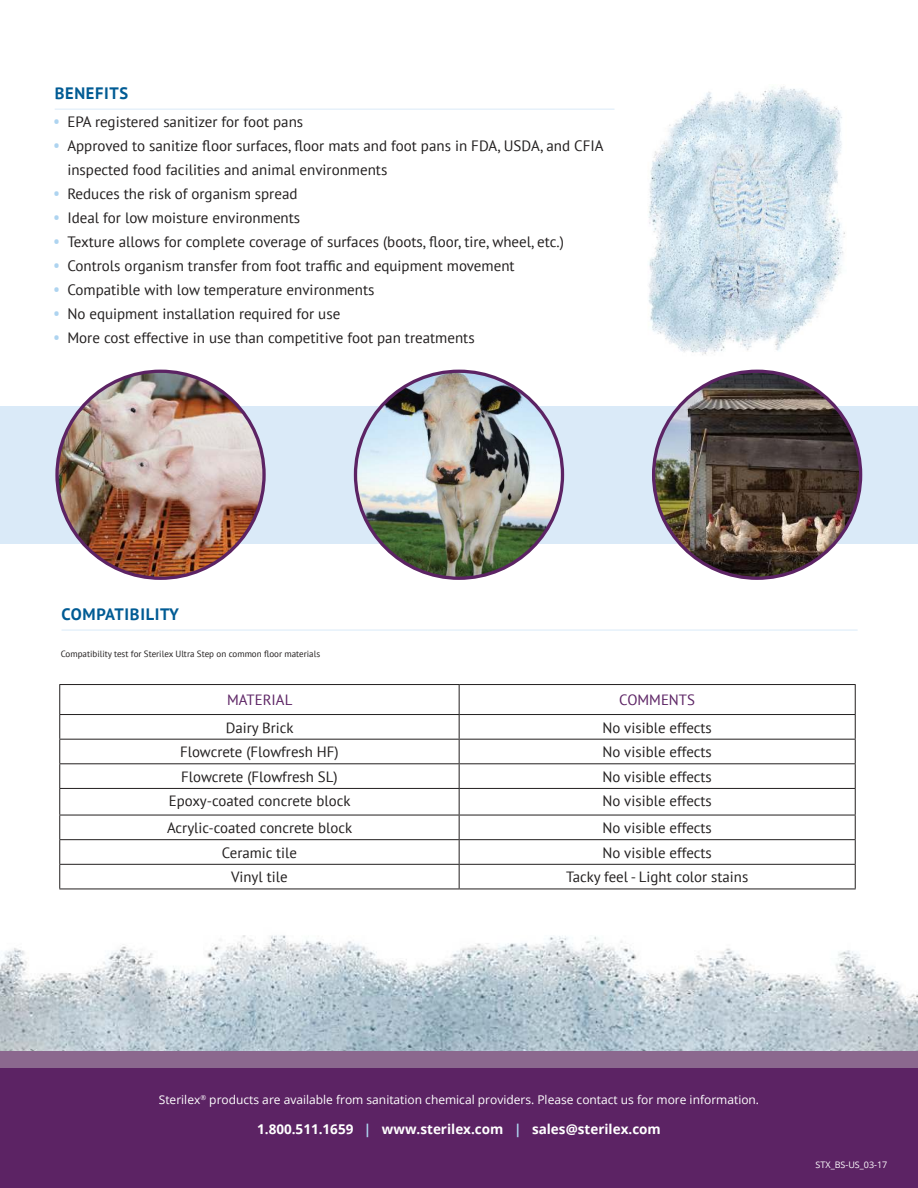
<style>
.page{position:relative;width:918px;height:1188px;background:#fff}
.page>*{position:absolute;margin:0;border:0;box-sizing:border-box;transform-origin:0 0}
.t1{font:700 16.5px "PT Sans";letter-spacing:.04em;color:#005b94}
.t2{font:15px "PT Sans";color:#221f1f}
.t3{font:14.85px "PT Sans";color:#221f1f}
.t4{font:14.85px "PT Sans";color:#5c2364}
.t5{font:700 13.5px "Open Sans";color:#fff}
.t6{font:12px "Open Sans";color:#fff}
.t7{font:9px "PT Sans";color:#221f1f}
.t8{font:9px "Open Sans";color:#fff}
.s1{font-family:"Open Sans";font-weight:700;color:#aed4f0}
.s2{color:#aed4f0}
</style>
<div class="page">
<div style="left:0;top:406px;width:918px;height:137px;background:#daeaf8"></div>
<hr style="left:59px;top:684px;width:400px;height:1px;background:#221f1f">
<hr style="left:459px;top:684px;width:397px;height:1px;background:#221f1f">
<hr style="left:59px;top:714px;width:400px;height:1px;background:#221f1f">
<hr style="left:459px;top:714px;width:397px;height:1px;background:#221f1f">
<hr style="left:59px;top:739px;width:400px;height:1px;background:#221f1f">
<hr style="left:459px;top:739px;width:397px;height:1px;background:#221f1f">
<hr style="left:59px;top:763px;width:400px;height:1px;background:#221f1f">
<hr style="left:459px;top:763px;width:397px;height:1px;background:#221f1f">
<hr style="left:59px;top:788px;width:400px;height:1px;background:#221f1f">
<hr style="left:459px;top:788px;width:397px;height:1px;background:#221f1f">
<hr style="left:59px;top:815px;width:400px;height:1px;background:#221f1f">
<hr style="left:459px;top:815px;width:397px;height:1px;background:#221f1f">
<hr style="left:59px;top:839px;width:400px;height:1px;background:#221f1f">
<hr style="left:459px;top:839px;width:397px;height:1px;background:#221f1f">
<hr style="left:59px;top:864px;width:400px;height:1px;background:#221f1f">
<svg style="left:59px;top:685px;width:1px;height:204px"></svg>
<hr style="left:459px;top:864px;width:397px;height:1px;background:#221f1f">
<svg style="left:459px;top:685px;width:1px;height:204px"></svg>
<svg style="left:855px;top:685px;width:1px;height:204px"></svg>
<hr style="left:59px;top:889px;width:400px;height:1px;background:#221f1f">
<hr style="left:459px;top:889px;width:397px;height:1px;background:#221f1f">
<hr style="left:55px;top:109px;width:560px;height:1px;background:#daeaf8">
<img style="left:0;top:935px;width:918px;height:116px">
<hr style="left:62px;top:630px;width:796px;height:1px;background:#daeaf8">
<div style="left:0;top:1051px;width:918px;height:17px;background:#8b688e"></div>
<div style="left:0;top:1068px;width:918px;height:120px;background:#5c2364"></div>
<img style="left:57px;top:371px;width:207px;height:207px;border-radius:104px">
<img style="left:654px;top:371px;width:207px;height:207px">
<img style="left:355px;top:371px;width:208px;height:207px;border-radius:104px">
<img style="left:648px;top:86px;width:197px;height:269px">
<p class="t1" style="left:55px;top:87px;width:75px">BENEFITS</p>
<p class="t2" style="left:54px;top:116px;width:251px"><span class="s1">ï</span> EPA registered sanitizer for foot pans</p>
<p class="t2" style="left:54px;top:136px;width:551px"><span class="s1">ï</span> Approved to sanitize floor surfaces, floor mats and foot pans in FDA, USDA, and CFIA</p>
<p class="t2" style="left:67px;top:164px;width:321px">inspected food facilities and animal environments</p>
<p class="t2" style="left:54px;top:188px;width:245px"><span class="s1">ï</span> Reduces the risk of organism spread</p>
<p class="t2" style="left:54px;top:212px;width:248px"><span class="s1">ï</span> Ideal for low moisture environments</p>
<p class="t2" style="left:54px;top:232px;width:512px"><span class="s1">ï</span> Texture allows for complete coverage of surfaces (boots, floor, tire, wheel, etc.)</p>
<p class="t2" style="left:54px;top:256px;width:462px"><span class="s1">ï</span> Controls organism transfer from foot traffic and equipment movement</p>
<p class="t2" style="left:54px;top:280px;width:322px"><span class="s1">ï</span> Compatible with low temperature environments</p>
<p class="t2" style="left:54px;top:304px;width:288px"><span class="s1">ï</span> No equipment installation required for use</p>
<p class="t2" style="left:54px;top:332px;width:422px"><span class="s1">ï</span> More cost effective in use than competitive foot pan treatments</p>
<p class="t1" style="left:62px;top:608px;width:119px">COMPATIBILITY</p>
<p class="t7" style="left:61px;top:648px;width:261px">Compatibility test for Sterilex Ultra Step on common floor materials</p>
<p class="t4" style="left:227px;top:695px;width:67px">MATERIAL</p>
<p class="t4" style="left:619px;top:691px;width:77px">COMMENTS</p>
<p class="t3" style="left:226px;top:718px;width:69px">Dairy Brick</p>
<p class="t3" style="left:603px;top:718px;width:111px">No visible effects</p>
<p class="t3" style="left:180px;top:742px;width:160px">Flowcrete (Flowfresh HF)</p>
<p class="t3" style="left:603px;top:742px;width:111px">No visible effects</p>
<p class="t3" style="left:181px;top:767px;width:158px">Flowcrete (Flowfresh SL)</p>
<p class="t3" style="left:603px;top:767px;width:111px">No visible effects</p>
<p class="t3" style="left:169px;top:796px;width:183px">Epoxy-coated concrete block</p>
<p class="t3" style="left:603px;top:792px;width:111px">No visible effects</p>
<p class="t3" style="left:167px;top:822px;width:187px">Acrylic-coated concrete block</p>
<p class="t3" style="left:603px;top:818px;width:111px">No visible effects</p>
<p class="t3" style="left:222px;top:843px;width:77px">Ceramic tile</p>
<p class="t3" style="left:603px;top:843px;width:111px">No visible effects</p>
<p class="t3" style="left:231px;top:872px;width:58px">Vinyl tile</p>
<p class="t3" style="left:566px;top:872px;width:184px">Tacky feel - Light color stains</p>
<p class="t6" style="left:159px;top:1095px;width:602px">Sterilex<sup>®</sup> products are available from sanitation chemical providers. Please contact us for more information.</p>
<p class="t5" style="left:257px;top:1124px;width:405px">1.800.511.1659 <span class="s2">|</span> www.sterilex.com <span class="s2">|</span> sales@sterilex.com</p>
<p class="t8" style="left:816px;top:1161px;width:73px">STX_BS-US_03-17</p>
</div>
